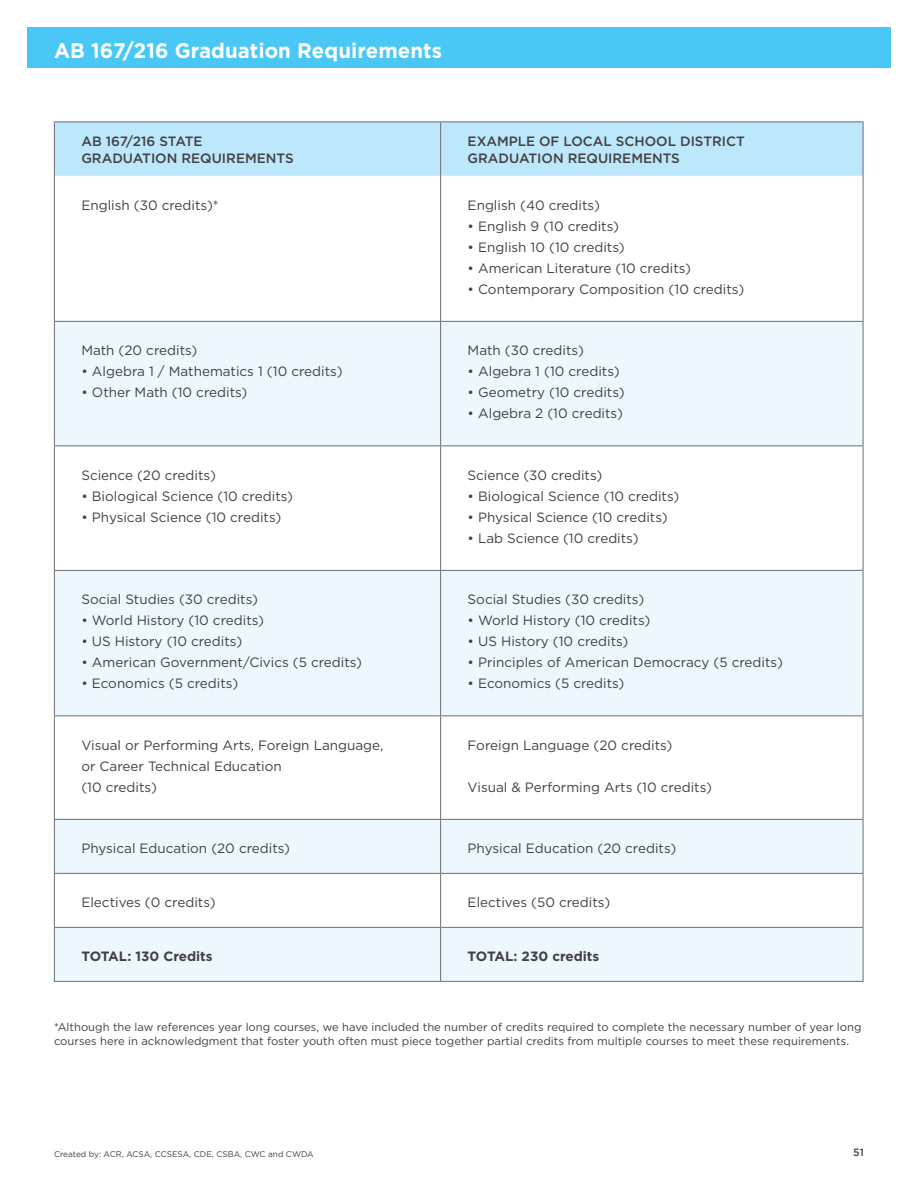
<style>
.page{position:relative;width:918px;height:1188px;background:#fff}
.page>*{position:absolute;margin:0;border:0;box-sizing:border-box;transform-origin:0 0}
.t1{font:700 21px "Gotham";letter-spacing:.005em;color:#fff}
.t2{font:13.5px/21px "Gotham";color:#414042}
.subheads{font:500 13.5px/17.2px "Gotham";color:#414042}
.t3{font:700 13.5px "Gotham";color:#414042}
.t4{font:11.25px/13.5px "Gotham";color:#414042}
.body_copy{font:500 10.5px "Gotham";color:#414042}
.t5{font:8.25px "Gotham";color:#414042}
</style>
<div class="page">
<div style="left:27px;top:27px;width:864px;height:41px;background:#49c8f5"></div>
<div style="left:55px;top:123px;width:808px;height:53px;background:#bde7fb"></div>
<svg style="left:55px;top:322px;width:808px;height:659px;fill:#ecf8fe"></svg>
<hr style="left:440px;top:122px;width:1px;height:54px;background:#6d6e71">
<hr style="left:440px;top:176px;width:1px;height:145px;background:#6d6e71">
<hr style="left:440px;top:446px;width:1px;height:124px;background:#6d6e71">
<hr style="left:54px;top:122px;width:387px;height:1px;background:#6d6e71">
<hr style="left:54px;top:122px;width:1px;height:54px;background:#6d6e71">
<hr style="left:441px;top:122px;width:422px;height:1px;background:#6d6e71">
<hr style="left:863px;top:122px;width:1px;height:54px;background:#6d6e71">
<hr style="left:54px;top:176px;width:1px;height:145px;background:#6d6e71">
<hr style="left:863px;top:176px;width:1px;height:145px;background:#6d6e71">
<hr style="left:54px;top:446px;width:1px;height:124px;background:#6d6e71">
<hr style="left:863px;top:446px;width:1px;height:124px;background:#6d6e71">
<hr style="left:54px;top:322px;width:1px;height:124px;background:#6d6e71">
<hr style="left:54px;top:321px;width:387px;height:1px;background:#6d6e71">
<hr style="left:440px;top:322px;width:1px;height:124px;background:#6d6e71">
<hr style="left:441px;top:321px;width:422px;height:1px;background:#6d6e71">
<hr style="left:863px;top:322px;width:1px;height:124px;background:#6d6e71">
<hr style="left:54px;top:446px;width:387px;height:1px;background:#6d6e71">
<hr style="left:441px;top:446px;width:422px;height:1px;background:#6d6e71">
<hr style="left:54px;top:571px;width:1px;height:145px;background:#6d6e71">
<hr style="left:54px;top:570px;width:387px;height:1px;background:#6d6e71">
<hr style="left:440px;top:571px;width:1px;height:145px;background:#6d6e71">
<hr style="left:441px;top:570px;width:422px;height:1px;background:#6d6e71">
<hr style="left:863px;top:571px;width:1px;height:145px;background:#6d6e71">
<hr style="left:54px;top:716px;width:1px;height:103px;background:#6d6e71">
<hr style="left:54px;top:820px;width:1px;height:53px;background:#6d6e71">
<hr style="left:54px;top:874px;width:1px;height:53px;background:#6d6e71">
<hr style="left:54px;top:928px;width:1px;height:53px;background:#6d6e71">
<hr style="left:54px;top:716px;width:387px;height:1px;background:#6d6e71">
<hr style="left:54px;top:819px;width:387px;height:1px;background:#6d6e71">
<hr style="left:54px;top:873px;width:387px;height:1px;background:#6d6e71">
<hr style="left:54px;top:927px;width:387px;height:1px;background:#6d6e71">
<hr style="left:54px;top:981px;width:387px;height:1px;background:#6d6e71">
<hr style="left:440px;top:716px;width:1px;height:103px;background:#6d6e71">
<hr style="left:440px;top:820px;width:1px;height:53px;background:#6d6e71">
<hr style="left:440px;top:874px;width:1px;height:53px;background:#6d6e71">
<hr style="left:440px;top:928px;width:1px;height:53px;background:#6d6e71">
<hr style="left:441px;top:716px;width:422px;height:1px;background:#6d6e71">
<hr style="left:863px;top:716px;width:1px;height:103px;background:#6d6e71">
<hr style="left:863px;top:820px;width:1px;height:53px;background:#6d6e71">
<hr style="left:863px;top:874px;width:1px;height:53px;background:#6d6e71">
<hr style="left:863px;top:928px;width:1px;height:53px;background:#6d6e71">
<hr style="left:441px;top:819px;width:422px;height:1px;background:#6d6e71">
<hr style="left:441px;top:873px;width:422px;height:1px;background:#6d6e71">
<hr style="left:441px;top:927px;width:422px;height:1px;background:#6d6e71">
<hr style="left:441px;top:981px;width:422px;height:1px;background:#6d6e71">
<p class="t1" style="left:54px;top:38px;width:389px">AB 167/216 Graduation Requirements</p>
<p class="subheads" style="left:81px;top:132px;width:214px">AB 167/216 STATE<br>GRADUATION REQUIREMENTS</p>
<p class="subheads" style="left:468px;top:132px;width:279px">EXAMPLE OF LOCAL SCHOOL DISTRICT<br>GRADUATION REQUIREMENTS</p>
<p class="t2" style="left:81px;top:194px;width:139px">English (30 credits)*</p>
<p class="t2" style="left:468px;top:194px;width:134px">English (40 credits)</p>
<p class="t2" style="left:468px;top:215px;width:153px">• English 9 (10 credits)</p>
<p class="t2" style="left:468px;top:236px;width:159px">• English 10 (10 credits)</p>
<p class="t2" style="left:468px;top:257px;width:225px">• American Literature (10 credits)</p>
<p class="t2" style="left:468px;top:278px;width:278px">• Contemporary Composition (10 credits)</p>
<p class="t2" style="left:81px;top:340px;width:118px">Math (20 credits)</p>
<p class="t2" style="left:81px;top:361px;width:263px">• Algebra 1 / Mathematics 1 (10 credits)</p>
<p class="t2" style="left:81px;top:382px;width:168px">• Other Math (10 credits)</p>
<p class="t2" style="left:81px;top:464px;width:136px">Science (20 credits)</p>
<p class="t2" style="left:81px;top:485px;width:213px">• Biological Science (10 credits)</p>
<p class="t2" style="left:81px;top:506px;width:202px">• Physical Science (10 credits)</p>
<p class="t2" style="left:81px;top:589px;width:178px">Social Studies (30 credits)</p>
<p class="t2" style="left:81px;top:610px;width:184px">• World History (10 credits)</p>
<p class="t2" style="left:81px;top:631px;width:162px">• US History (10 credits)</p>
<p class="t2" style="left:81px;top:652px;width:282px">• American Government/Civics (5 credits)</p>
<p class="t2" style="left:81px;top:673px;width:158px">• Economics (5 credits)</p>
<p class="t2" style="left:468px;top:340px;width:118px">Math (30 credits)</p>
<p class="t2" style="left:468px;top:361px;width:154px">• Algebra 1 (10 credits)</p>
<p class="t2" style="left:468px;top:382px;width:159px">• Geometry (10 credits)</p>
<p class="t2" style="left:468px;top:403px;width:157px">• Algebra 2 (10 credits)</p>
<p class="t2" style="left:468px;top:464px;width:136px">Science (30 credits)</p>
<p class="t2" style="left:468px;top:485px;width:213px">• Biological Science (10 credits)</p>
<p class="t2" style="left:468px;top:506px;width:202px">• Physical Science (10 credits)</p>
<p class="t2" style="left:468px;top:527px;width:172px">• Lab Science (10 credits)</p>
<p class="t2" style="left:468px;top:589px;width:178px">Social Studies (30 credits)</p>
<p class="t2" style="left:468px;top:610px;width:184px">• World History (10 credits)</p>
<p class="t2" style="left:468px;top:631px;width:162px">• US History (10 credits)</p>
<p class="t2" style="left:468px;top:652px;width:317px">• Principles of American Democracy (5 credits)</p>
<p class="t2" style="left:468px;top:673px;width:158px">• Economics (5 credits)</p>
<p class="t2" style="left:81px;top:734px;width:304px">Visual or Performing Arts, Foreign Language, or Career Technical Education<br>(10 credits)</p>
<p class="t2" style="left:468px;top:734px;width:206px">Foreign Language (20 credits)</p>
<p class="t2" style="left:468px;top:776px;width:246px">Visual &amp; Performing Arts (10 credits)</p>
<p class="t2" style="left:81px;top:838px;width:210px">Physical Education (20 credits)</p>
<p class="t2" style="left:468px;top:838px;width:210px">Physical Education (20 credits)</p>
<p class="t2" style="left:81px;top:892px;width:136px">Electives (0 credits)</p>
<p class="t2" style="left:468px;top:892px;width:144px">Electives (50 credits)</p>
<p class="t3" style="left:81px;top:949px;width:133px">TOTAL: 130 Credits</p>
<p class="t3" style="left:468px;top:949px;width:133px">TOTAL: 230 credits</p>
<p class="t4" style="left:54px;top:1020px;width:809px">*Although the law references year long courses, we have included the number of credits required to complete the necessary number of year long courses here in acknowledgment that foster youth often must piece together partial credits from multiple courses to meet these requirements.</p>
<p class="t5" style="left:54px;top:1149px;width:261px">Created by: ACR, ACSA, CCSESA, CDE, CSBA, CWC and CWDA</p>
<p class="body_copy" style="left:853px;top:1147px;width:12px">51</p>
</div>
